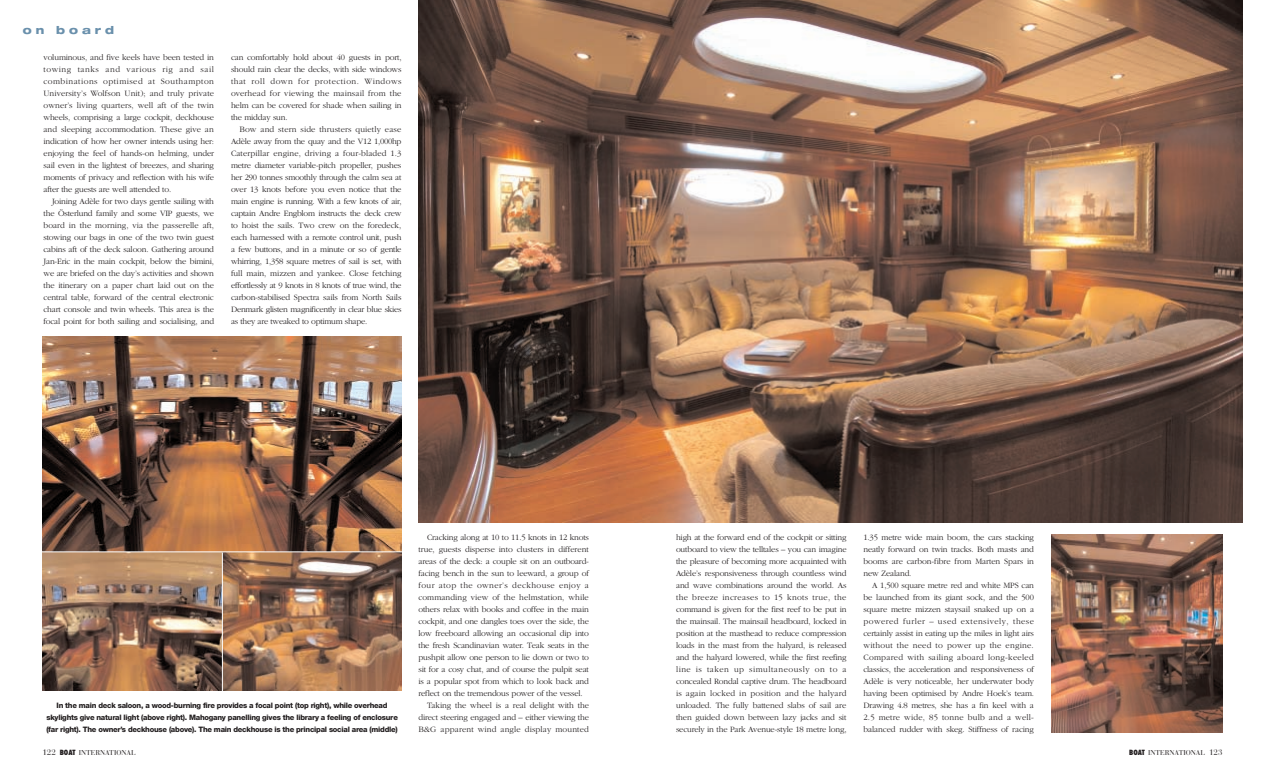
<style>
.page{position:relative;width:1265px;height:780px;background:#fff}
.page>*{position:absolute;margin:0;border:0;box-sizing:border-box;transform-origin:0 0}
.t1{font:800 expanded 11px "Helvetica Neue";letter-spacing:.355em;color:#6a90ac}
.t2{font:300 8.5px/12px "Garamond";letter-spacing:-.02em;color:#231f20;text-align:justify}
.t3{font:300 8.5px "Garamond";letter-spacing:.01em;color:#231f20}
.t4{font:300 8.5px "Garamond";letter-spacing:.015em;color:#231f20}
.t5{font:300 8.5px "Garamond";letter-spacing:.045em;color:#231f20}
.t6{font:800 7.5px/12px "Helvetica Neue";letter-spacing:-.03em;color:#231f20;text-align:center}
.t7{font:7px "Bauer Bodoni";color:#231f20}
.s1{font-size:8px}
.s2{font-family:"Futura";font-weight:800;font-stretch:condensed}
</style>
<div class="page">
<img style="left:43px;top:552px;width:179px;height:138px">
<svg style="left:223px;top:552px;width:179px;height:138px;background:#9a7258"></svg>
<img style="left:419px;top:0;width:823px;height:522px">
<img style="left:1051px;top:534px;width:171px;height:198px">
<img style="left:43px;top:336px;width:359px;height:215px">
<p class="t1" style="left:23px;top:26px;width:93px">on board</p>
<p class="t2" style="left:44px;top:51px;width:172px">voluminous, and five keels have been tested in towing tanks and various rig and sail combinations optimised at Southampton University’s Wolfson Unit); and truly private owner’s living quarters, well aft of the twin wheels, comprising a large cockpit, deckhouse and sleeping accommodation. These give an indication of how her owner intends using her: enjoying the feel of hands-on helming, under sail even in the lightest of breezes, and sharing moments of privacy and reflection with his wife after the guests are well attended to.</p>
<p class="t2" style="left:44px;top:195px;width:172px;text-indent:9px">Joining Adèle for two days gentle sailing with the Österlund family and some VIP guests, we board in the morning, via the passerelle aft, stowing our bags in one of the two twin guest cabins aft of the deck saloon. Gathering around Jan-Eric in the main cockpit, below the bimini, we are briefed on the day’s activities and shown the itinerary on a paper chart laid out on the central table, forward of the central electronic chart console and twin wheels. This area is the focal point for both sailing and socialising, and</p>
<p class="t2" style="left:231px;top:51px;width:172px">can comfortably hold about 40 guests in port, should rain clear the decks, with side windows that roll down for protection. Windows overhead for viewing the mainsail from the helm can be covered for shade when sailing in the midday sun.</p>
<p class="t2" style="left:231px;top:123px;width:172px;text-indent:9px">Bow and stern side thrusters quietly ease Adèle away from the quay and the V12 1,000hp Caterpillar engine, driving a four-bladed 1.3 metre diameter variable-pitch propeller, pushes her 290 tonnes smoothly through the calm sea at over 13 knots before you even notice that the main engine is running. With a few knots of air, captain Andre Engblom instructs the deck crew to hoist the sails. Two crew on the foredeck, each harnessed with a remote control unit, push a few buttons, and in a minute or so of gentle whirring, 1,358 square metres of sail is set, with full main, mizzen and yankee. Close fetching effortlessly at 9 knots in 8 knots of true wind, the carbon-stabilised Spectra sails from North Sails Denmark glisten magnificently in clear blue skies as they are tweaked to optimum shape.</p>
<p class="t6" style="left:46px;top:700px;width:353px">In the main deck saloon, a wood-burning fire provides a focal point (top right), while overhead skylights give natural light (above right). Mahogany panelling gives the library a feeling of enclosure (far right). The owner’s deckhouse (above). The main deckhouse is the principal social area (middle)</p>
<p class="t2" style="left:427px;top:531px;width:163px">Cracking along at 10 to 11.5 knots in 12 knots</p>
<p class="t2" style="left:418px;top:543px;width:172px">true, guests disperse into clusters in different</p>
<p class="t2" style="left:418px;top:555px;width:172px">areas of the deck: a couple sit on an outboard-</p>
<p class="t2" style="left:418px;top:567px;width:172px">facing bench in the sun to leeward, a group of</p>
<p class="t5" style="left:418px;top:580px;width:172px">four atop the owner’s deckhouse enjoy a</p>
<p class="t3" style="left:418px;top:592px;width:172px">commanding view of the helmstation, while</p>
<p class="t2" style="left:418px;top:603px;width:172px">others relax with books and coffee in the main</p>
<p class="t2" style="left:418px;top:615px;width:172px">cockpit, and one dangles toes over the side, the</p>
<p class="t2" style="left:418px;top:627px;width:172px">low freeboard allowing an occasional dip into</p>
<p class="t2" style="left:418px;top:639px;width:172px">the fresh Scandinavian water. Teak seats in the</p>
<p class="t2" style="left:418px;top:651px;width:172px">pushpit allow one person to lie down or two to</p>
<p class="t2" style="left:418px;top:663px;width:172px">sit for a cosy chat, and of course the pulpit seat</p>
<p class="t2" style="left:418px;top:675px;width:172px">is a popular spot from which to look back and</p>
<p class="t2" style="left:418px;top:687px;width:166px">reflect on the tremendous power of the vessel.</p>
<p class="t2" style="left:427px;top:699px;width:163px">Taking the wheel is a real delight with the</p>
<p class="t2" style="left:418px;top:711px;width:172px">direct steering engaged and – either viewing the</p>
<p class="t4" style="left:418px;top:724px;width:172px">B&amp;G apparent wind angle display mounted</p>
<p class="t2" style="left:676px;top:531px;width:172px">high at the forward end of the cockpit or sitting outboard to view the telltales – you can imagine the pleasure of becoming more acquainted with Adèle’s responsiveness through countless wind and wave combinations around the world. As the breeze increases to 15 knots true, the command is given for the first reef to be put in the mainsail. The mainsail headboard, locked in position at the masthead to reduce compression loads in the mast from the halyard, is released and the halyard lowered, while the first reefing line is taken up simultaneously on to a concealed Rondal captive drum. The headboard is again locked in position and the halyard unloaded. The fully battened slabs of sail are then guided down between lazy jacks and sit securely in the Park Avenue-style 18 metre long,</p>
<p class="t2" style="left:863px;top:531px;width:172px">1.35 metre wide main boom, the cars stacking neatly forward on twin tracks. Both masts and booms are carbon-fibre from Marten Spars in new Zealand.</p>
<p class="t2" style="left:863px;top:579px;width:172px;text-indent:9px">A 1,500 square metre red and white MPS can be launched from its giant sock, and the 500 square metre mizzen staysail snaked up on a powered furler – used extensively, these certainly assist in eating up the miles in light airs without the need to power up the engine.<br>Compared with sailing aboard long-keeled classics, the acceleration and responsiveness of Adèle is very noticeable, her underwater body having been optimised by Andre Hoek’s team.<br>Drawing 4.8 metres, she has a fin keel with a 2.5 metre wide, 85 tonne bulb and a well&shy;balanced rudder with skeg. Stiffness of racing</p>
<p class="t7" style="left:43px;top:749px;width:95px"><span class="s1">122</span> <span class="s2">BOAT</span> INTERNATIONAL</p>
<p class="t7" style="left:1129px;top:749px;width:95px"><span class="s2">BOAT</span> INTERNATIONAL <span class="s1">123</span></p>
</div>
